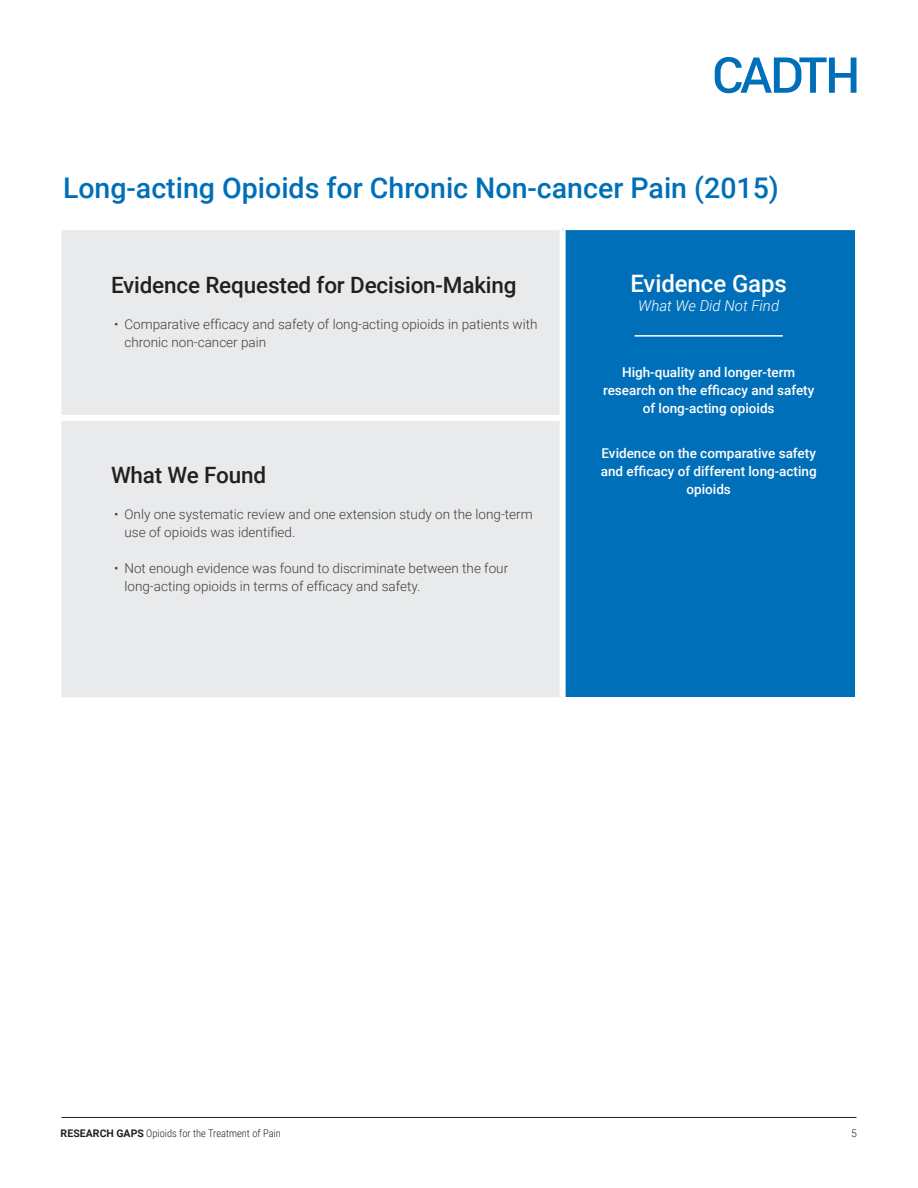
<style>
.page{position:relative;width:918px;height:1188px;background:#fff}
.page>*{position:absolute;margin:0;border:0;box-sizing:border-box;transform-origin:0 0}
.MAIN_HEAD{font:500 28.5px "Roboto";color:#006fb9}
.WHITE_HEAD{font:500 24px "Roboto";letter-spacing:-.005em;color:#fff}
.t1{font:500 22.5px "Roboto";letter-spacing:-.01em;color:#231f20}
.WHITE_SUBHEAD{font:italic 300 15px "Roboto";color:#fff}
.t2{font:300 13.5px/18px "Roboto";color:#3e3e3f}
.WHITE_CENTERED_BOD{font:500 13.5px/18px "Roboto";color:#fff;text-align:center}
.t3{font:300 10.5px "Roboto Condensed";color:#231f20}
.t4{font:300 10.5px "Roboto";color:#231f20}
.s1{font-family:"Roboto";font-weight:700}
</style>
<div class="page">
<svg style="left:715px;top:57px;width:141px;height:36px"></svg>
<hr style="left:62px;top:1117px;width:794px;height:1px;background:#231f20">
<div style="left:62px;top:230px;width:498px;height:467px;background:#e9eaeb"></div>
<div style="left:563px;top:229px;width:292px;height:468px;background:#006fb9"></div>
<hr style="left:563px;top:227px;width:293px;height:3px;background:#fff">
<div style="left:62px;top:415px;width:504px;height:6px;background:#fff"></div>
<div style="left:560px;top:230px;width:6px;height:185px;background:#fff"></div>
<div style="left:560px;top:421px;width:6px;height:276px;background:#fff"></div>
<hr style="left:635px;top:335px;width:148px;height:2px;background:#fff">
<p class="MAIN_HEAD" style="left:63px;top:168px;width:717px">Long-acting Opioids for Chronic Non-cancer Pain (2015)</p>
<h1 class="t1" style="left:111px;top:270px;width:407px">Evidence Requested for Decision-Making</h1>
<p class="t2" style="left:124px;top:315px;width:415px;text-indent:-10px">• Comparative efficacy and safety of long-acting opioids in patients with chronic non-cancer pain</p>
<h1 class="t1" style="left:111px;top:459px;width:157px">What We Found</h1>
<p class="t2" style="left:124px;top:505px;width:410px;text-indent:-10px">• Only one systematic review and one extension study on the long-term use of opioids was identified.</p>
<p class="t2" style="left:124px;top:559px;width:385px;text-indent:-10px">• Not enough evidence was found to discriminate between the four long-acting opioids in terms of efficacy and safety.</p>
<p class="WHITE_HEAD" style="left:630px;top:266px;width:158px">Evidence Gaps</p>
<p class="WHITE_SUBHEAD" style="left:638px;top:295px;width:142px">What We Did Not Find</p>
<p class="WHITE_CENTERED_BOD" style="left:603px;top:363px;width:213px">High-quality and longer-term research on the efficacy and safety of long-acting opioids</p>
<p class="WHITE_CENTERED_BOD" style="left:601px;top:444px;width:218px">Evidence on the comparative safety and efficacy of different long-acting opioids</p>
<p class="t3" style="left:61px;top:1126px;width:222px"><span class="s1">RESEARCH GAPS</span> Opioids for the Treatment of Pain</p>
<p class="t4" style="left:851px;top:1126px;width:7px">5</p>
</div>
